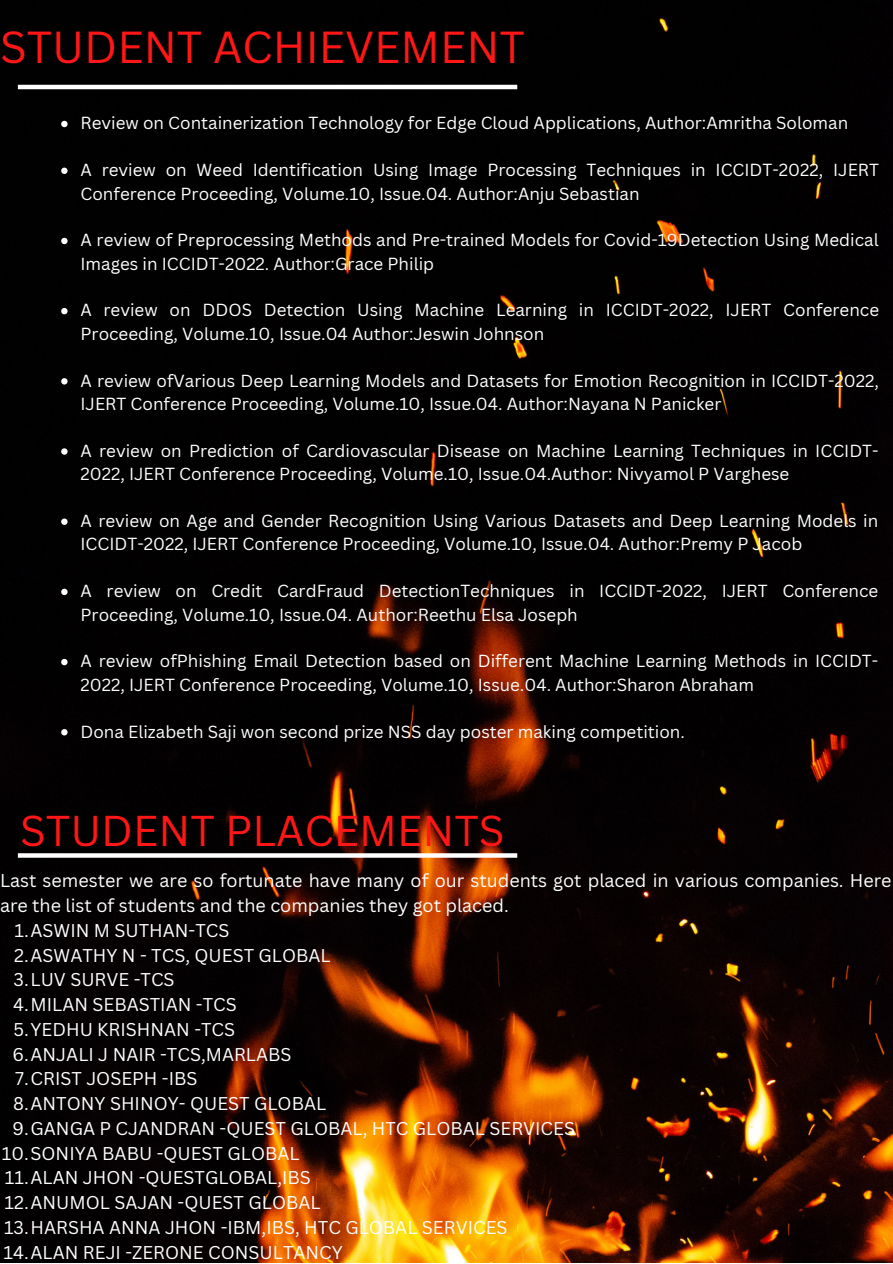
<style>
.page{position:relative;width:893px;height:1264px;background:#fff}
.page>*{position:absolute;margin:0;border:0;box-sizing:border-box;transform-origin:0 0}
.t1{font:43.65px "Canva Sans";color:#ff1616}
.t2{font:42px "Canva Sans";color:#ff1616}
.t3{font:18px/24.8px "Canva Sans";color:#fff}
.t4{font:16.95px/23.4px "Canva Sans";color:#fff}
</style>
<div class="page">
<img style="left:0;top:0;width:892px;height:1262px">
<hr style="left:18px;top:85px;width:499px;height:4px;background:#fff">
<svg style="left:61px;top:121px;width:7px;height:6px"></svg>
<svg style="left:61px;top:168px;width:7px;height:6px"></svg>
<svg style="left:61px;top:238px;width:7px;height:6px"></svg>
<svg style="left:61px;top:308px;width:7px;height:6px"></svg>
<svg style="left:61px;top:378px;width:7px;height:6px"></svg>
<svg style="left:61px;top:448px;width:7px;height:6px"></svg>
<svg style="left:61px;top:518px;width:7px;height:7px"></svg>
<svg style="left:61px;top:588px;width:7px;height:7px"></svg>
<svg style="left:61px;top:659px;width:7px;height:6px"></svg>
<svg style="left:61px;top:729px;width:7px;height:6px"></svg>
<svg style="left:18px;top:853px;width:499px;height:4px"></svg>
<h1 class="t1" style="left:0;top:16px;width:526px">STUDENT ACHIEVEMENT</h1>
<p class="t4" style="left:80px;top:111px;width:769px">Review on Containerization Technology for Edge Cloud Applications, Author:Amritha Soloman</p>
<p class="t4" style="left:80px;top:158px;width:800px">A review on Weed Identification Using Image Processing Techniques in ICCIDT-2022, IJERT<br>Conference Proceeding, Volume.10, Issue.04. Author:Anju Sebastian</p>
<p class="t4" style="left:80px;top:228px;width:799px">A review of Preprocessing Methods and Pre-trained Models for Covid-19Detection Using Medical<br>Images in ICCIDT-2022. Author:Grace Philip</p>
<p class="t4" style="left:80px;top:298px;width:800px">A review on DDOS Detection Using Machine Learning in ICCIDT-2022, IJERT Conference<br>Proceeding, Volume.10, Issue.04 Author:Jeswin Johnson</p>
<p class="t4" style="left:80px;top:368px;width:799px">A review ofVarious Deep Learning Models and Datasets for Emotion Recognition in ICCIDT-2022,<br>IJERT Conference Proceeding, Volume.10, Issue.04. Author:Nayana N Panicker</p>
<p class="t4" style="left:80px;top:438px;width:799px">A review on Prediction of Cardiovascular Disease on Machine Learning Techniques in ICCIDT-<br>2022, IJERT Conference Proceeding, Volume.10, Issue.04.Author: Nivyamol P Varghese</p>
<p class="t4" style="left:80px;top:508px;width:799px">A review on Age and Gender Recognition Using Various Datasets and Deep Learning Models in<br>ICCIDT-2022, IJERT Conference Proceeding, Volume.10, Issue.04. Author:Premy P Jacob</p>
<p class="t4" style="left:80px;top:579px;width:799px">A review on Credit CardFraud DetectionTechniques in ICCIDT-2022, IJERT Conference<br>Proceeding, Volume.10, Issue.04. Author:Reethu Elsa Joseph</p>
<p class="t4" style="left:80px;top:649px;width:799px">A review ofPhishing Email Detection based on Different Machine Learning Methods in ICCIDT-<br>2022, IJERT Conference Proceeding, Volume.10, Issue.04. Author:Sharon Abraham</p>
<p class="t4" style="left:80px;top:719px;width:606px">Dona Elizabeth Saji won second prize NSS day poster making competition.</p>
<h2 class="t2" style="left:20px;top:801px;width:485px">STUDENT PLACEMENTS</h2>
<p class="t3" style="left:0;top:868px;width:893px">Last semester we are so fortunate have many of our students got placed in various companies. Here are the list of students and the companies they got placed.</p>
<p class="t3" style="left:14px;top:917px;width:216px">1.ASWIN M SUTHAN-TCS</p>
<p class="t3" style="left:14px;top:942px;width:318px">2.ASWATHY N - TCS, QUEST GLOBAL</p>
<p class="t3" style="left:14px;top:967px;width:162px">3.LUV SURVE -TCS</p>
<p class="t3" style="left:13px;top:991px;width:225px">4.MILAN SEBASTIAN -TCS</p>
<p class="t3" style="left:13px;top:1016px;width:223px">5.YEDHU KRISHNAN -TCS</p>
<p class="t3" style="left:12px;top:1041px;width:280px">6.ANJALI J NAIR -TCS,MARLABS</p>
<p class="t3" style="left:15px;top:1065px;width:184px">7.CRIST JOSEPH -IBS</p>
<p class="t3" style="left:13px;top:1090px;width:314px">8.ANTONY SHINOY- QUEST GLOBAL</p>
<p class="t3" style="left:12px;top:1115px;width:564px">9.GANGA P CJANDRAN -QUEST GLOBAL, HTC GLOBAL SERVICES</p>
<p class="t3" style="left:2px;top:1140px;width:299px">10.SONIYA BABU -QUEST GLOBAL</p>
<p class="t3" style="left:5px;top:1164px;width:307px">11.ALAN JHON -QUESTGLOBAL,IBS</p>
<p class="t3" style="left:5px;top:1189px;width:317px">12.ANUMOL SAJAN -QUEST GLOBAL</p>
<p class="t3" style="left:4px;top:1214px;width:505px">13.HARSHA ANNA JHON -IBM,IBS, HTC GLOBAL SERVICES</p>
<p class="t3" style="left:4px;top:1239px;width:341px">14.ALAN REJI -ZERONE CONSULTANCY</p>
</div>
